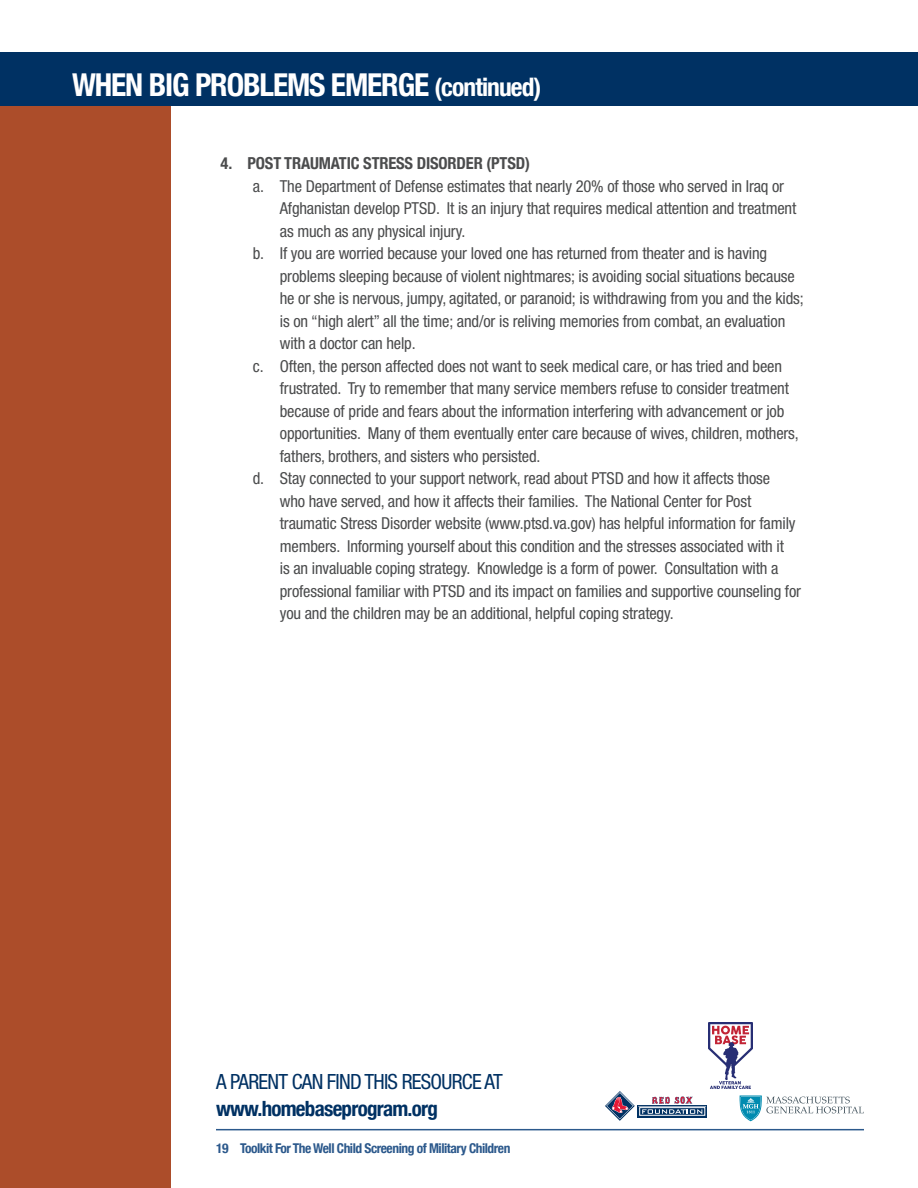
<style>
.page{position:relative;width:918px;height:1188px;background:#fff}
.page>*{position:absolute;margin:0;border:0;box-sizing:border-box;transform-origin:0 0}
.t1{font:700 condensed 31.5px "Helvetica Neue";letter-spacing:-.035em;color:#fff}
.t2{font:condensed 21px/27px "Helvetica Neue";letter-spacing:-.035em;color:#003163}
.t3{font:condensed 16.5px/22.5px "Helvetica Neue";letter-spacing:-.01em;color:#4b4c4d}
.t4{font:700 condensed 16.5px "Helvetica Neue";letter-spacing:-.01em;color:#4b4c4d}
.t5{font:700 condensed 13.5px "Helvetica Neue";letter-spacing:-.035em;color:#2c598c}
.s1{font-size:25.5px}
.s2{font-weight:700}
</style>
<div class="page">
<div style="left:0;top:104px;width:171px;height:1084px;background:#ac4d2a"></div>
<hr style="left:216px;top:1129px;width:648px;height:1px;background:#2c598c">
<div style="left:0;top:52px;width:918px;height:54px;background:#003163"></div>
<div style="left:638px;top:1105px;width:69px;height:12px;background:#003163"></div>
<svg style="left:605px;top:1091px;width:101px;height:30px"></svg>
<svg style="left:740px;top:1096px;width:124px;height:25px"></svg>
<img style="left:709px;top:1022px;width:44px;height:67px">
<p class="t1" style="left:72px;top:65px;width:471px">WHEN BIG PROBLEMS EMERGE <span class="s1">(continued)</span></p>
<p class="t4" style="left:221px;top:153px;width:311px">4. POST TRAUMATIC STRESS DISORDER (PTSD)</p>
<p class="t3" style="left:280px;top:175px;width:518px;text-indent:-27px">a. The Department of Defense estimates that nearly 20% of those who served in Iraq or<br>Afghanistan develop PTSD. It is an injury that requires medical attention and treatment as much as any physical injury.</p>
<p class="t3" style="left:280px;top:242px;width:525px;text-indent:-27px">b. If you are worried because your loved one has returned from theater and is having problems sleeping because of violent nightmares; is avoiding social situations because he or she is nervous, jumpy, agitated, or paranoid; is withdrawing from you and the kids; is on “high alert” all the time; and/or is reliving memories from combat, an evaluation with a doctor can help.</p>
<p class="t3" style="left:280px;top:355px;width:520px;text-indent:-27px">c. Often, the person affected does not want to seek medical care, or has tried and been frustrated. Try to remember that many service members refuse to consider treatment because of pride and fears about the information interfering with advancement or job opportunities. Many of them eventually enter care because of wives, children, mothers, fathers, brothers, and sisters who persisted.</p>
<p class="t3" style="left:280px;top:467px;width:523px;text-indent:-27px">d. Stay connected to your support network, read about PTSD and how it affects those<br>who have served, and how it affects their families. The National Center for Post traumatic Stress Disorder website (www.ptsd.va.gov) has helpful information for family members. Informing yourself about this condition and the stresses associated with it<br>is an invaluable coping strategy. Knowledge is a form of power. Consultation with a professional familiar with PTSD and its impact on families and supportive counseling for you and the children may be an additional, helpful coping strategy.</p>
<p class="t2" style="left:216px;top:1068px;width:288px">A PARENT CAN FIND THIS RESOURCE AT <span class="s2">www.homebaseprogram.org</span></p>
<p class="t5" style="left:216px;top:1140px;width:296px">19 Toolkit For The Well Child Screening of Military Children</p>
</div>
